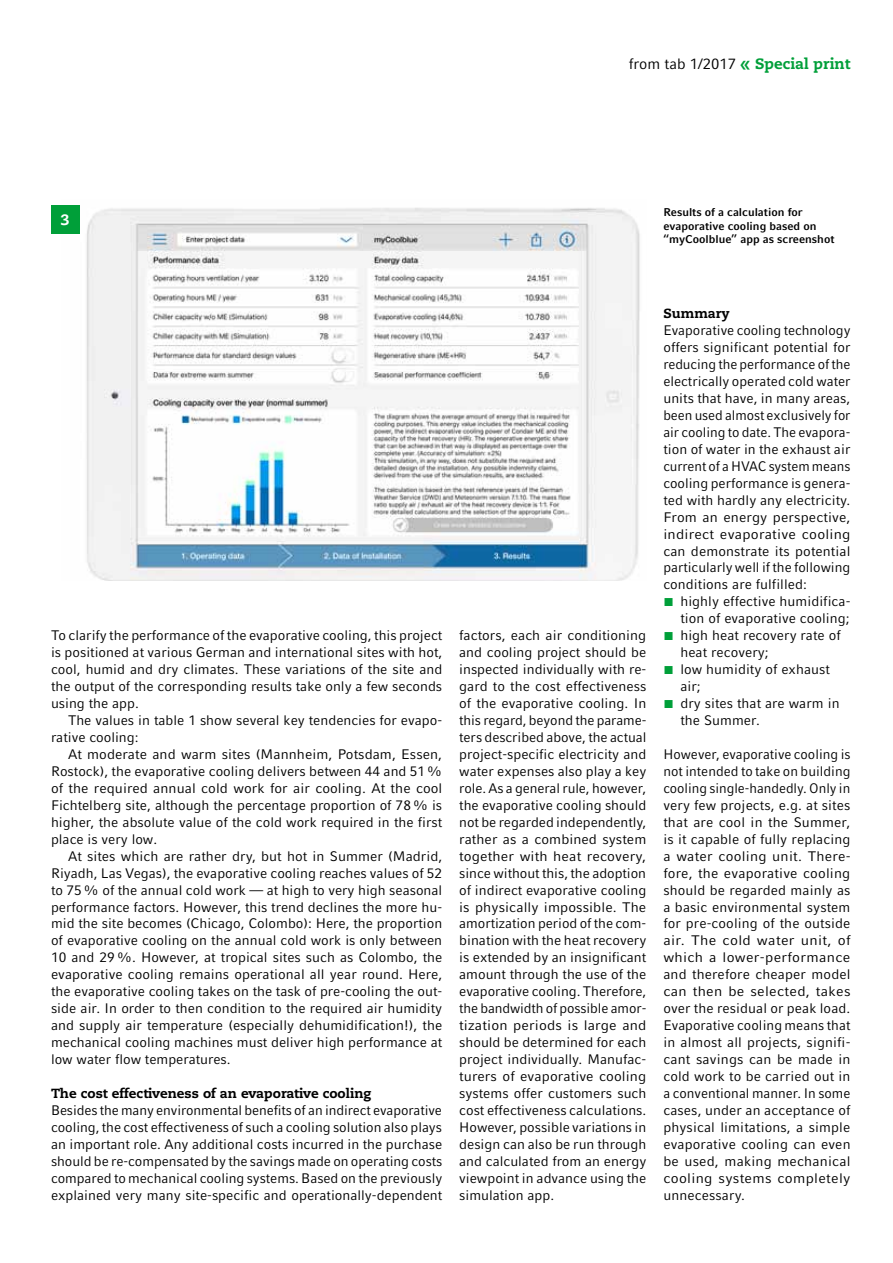
<style>
.page{position:relative;width:893px;height:1263px;background:#fff}
.page>*{position:absolute;margin:0;border:0;box-sizing:border-box;transform-origin:0 0}
.t1{font:15px "Compatil Fact LT Pro";color:#000}
.t2{font:800 15px "Caecilia LT Std";color:#fff}
.t3{font:13.8px/17px "Compatil Fact LT Pro";color:#000;text-align:justify}
.t4{font:800 13.2px "Caecilia LT Std";color:#000}
.t5{font:700 11.25px/13.5px "Compatil Fact LT Pro";color:#000}
.s1{font-weight:700;font-size:21px;color:#009f39}
.s2{font-family:"Caecilia LT Std";font-weight:800;color:#009f39}
.s3{font-family:"Arial";font-size:17.25px;color:#009f39}
</style>
<div class="page">
<img style="left:61px;top:205px;width:579px;height:376px">
<div style="left:51px;top:205px;width:28px;height:28px;background:#009f39"></div>
<p class="t1" style="left:629px;top:55px;width:223px">from tab 1/2017 <span class="s1">«</span> <span class="s2">Special print</span></p>
<p class="t2" style="left:61px;top:210px;width:10px">3</p>
<p class="t5" style="left:663px;top:206px;width:173px">Results of a calculation for evaporative cooling based on “myCoolblue” app as screenshot</p>
<p class="t3" style="left:51px;top:627px;width:393px">To clarify the performance of the evaporative cooling, this project is positioned at various German and international sites with hot, cool, humid and dry climates. These variations of the site and the output of the corresponding results take only a few seconds using the app.</p>
<p class="t3" style="left:51px;top:712px;width:393px;text-indent:17px">The values in table 1 show several key tendencies for evapo&shy;rative cooling:</p>
<p class="t3" style="left:51px;top:746px;width:393px;text-indent:17px">At moderate and warm sites (Mannheim, Potsdam, Essen, Rostock), the evaporative cooling delivers between 44 and 51% of the required annual cold work for air cooling. At the cool Fichtelberg site, although the percentage proportion of 78% is higher, the absolute value of the cold work required in the first place is very low.</p>
<p class="t3" style="left:51px;top:847px;width:393px;text-indent:17px">At sites which are rather dry, but hot in Summer (Madrid, Riyadh, Las Vegas), the evaporative cooling reaches values of 52 to 75% of the annual cold work — at high to very high seasonal performance factors. However, this trend declines the more hu&shy;mid the site becomes (Chicago, Colombo): Here, the proportion of evaporative cooling on the annual cold work is only between 10 and 29%. However, at tropical sites such as Colombo, the evaporative cooling remains operational all year round. Here, the evaporative cooling takes on the task of pre-cooling the out&shy;side air. In order to then condition to the required air humidity and supply air temperature (especially dehumidification!), the mechanical cooling machines must deliver high performance at low water flow temperatures.</p>
<p class="t4" style="left:51px;top:1085px;width:322px">The cost effectiveness of an evaporative cooling</p>
<p class="t3" style="left:51px;top:1102px;width:393px">Besides the many environmental benefits of an indirect evaporative cooling, the cost effectiveness of such a cooling solution also plays an important role. Any additional costs incurred in the purchase should be re-compensated by the savings made on operating costs compared to mechanical cooling systems. Based on the previously explained very many site-specific and operationally-dependent</p>
<p class="t3" style="left:459px;top:627px;width:189px">factors, each air conditioning and cooling project should be inspected individually with re&shy;gard to the cost effectiveness of the evaporative cooling. In this regard, beyond the parame&shy;ters described above, the actual project-specific electricity and water expenses also play a key role. As a general rule, however, the evaporative cooling should not be regarded independently, rather as a combined system together with heat recovery, since without this, the adoption of indirect evaporative cooling is physically impossible. The amortization period of the com&shy;bination with the heat recovery is extended by an insignificant amount through the use of the evaporative cooling. Therefore, the bandwidth of possible amor&shy;tization periods is large and should be determined for each project individually. Manufac&shy;turers of evaporative cooling systems offer customers such cost effectiveness calculations.<br>However, possible variations in design can also be run through and calculated from an energy viewpoint in advance using the simulation app.</p>
<p class="t4" style="left:663px;top:305px;width:68px">Summary</p>
<p class="t3" style="left:663px;top:322px;width:189px">Evaporative cooling technology offers significant potential for reducing the performance of the electrically operated cold water units that have, in many areas, been used almost exclusively for air cooling to date. The evapora&shy;tion of water in the exhaust air current of a HVAC system means cooling performance is genera&shy;ted with hardly any electricity.<br>From an energy perspective, indirect evaporative cooling can demonstrate its potential particularly well if the following conditions are fulfilled:</p>
<p class="t3" style="left:663px;top:593px;width:189px;text-align:right"><span class="s3">■</span> highly effective humidifica&shy;tion of evaporative cooling;</p>
<p class="t3" style="left:680px;top:627px;width:162px;text-indent:-17px"><span class="s3">■</span> high heat recovery rate of heat recovery;</p>
<p class="t3" style="left:680px;top:661px;width:151px;text-indent:-17px"><span class="s3">■</span> low humidity of exhaust air;</p>
<p class="t3" style="left:680px;top:695px;width:161px;text-indent:-17px"><span class="s3">■</span> dry sites that are warm in the Summer.</p>
<p class="t3" style="left:663px;top:746px;width:189px">However, evaporative cooling is not intended to take on building cooling single-handedly. Only in very few projects, e.g. at sites that are cool in the Summer, is it capable of fully replacing a water cooling unit. There&shy;fore, the evaporative cooling should be regarded mainly as a basic environmental system for pre-cooling of the outside air. The cold water unit, of which a lower-performance and therefore cheaper model can then be selected, takes over the residual or peak load.<br>Evaporative cooling means that in almost all projects, signifi&shy;cant savings can be made in cold work to be carried out in a conventional manner. In some cases, under an acceptance of physical limitations, a simple evaporative cooling can even be used, making mechanical cooling systems completely unnecessary.</p>
</div>
